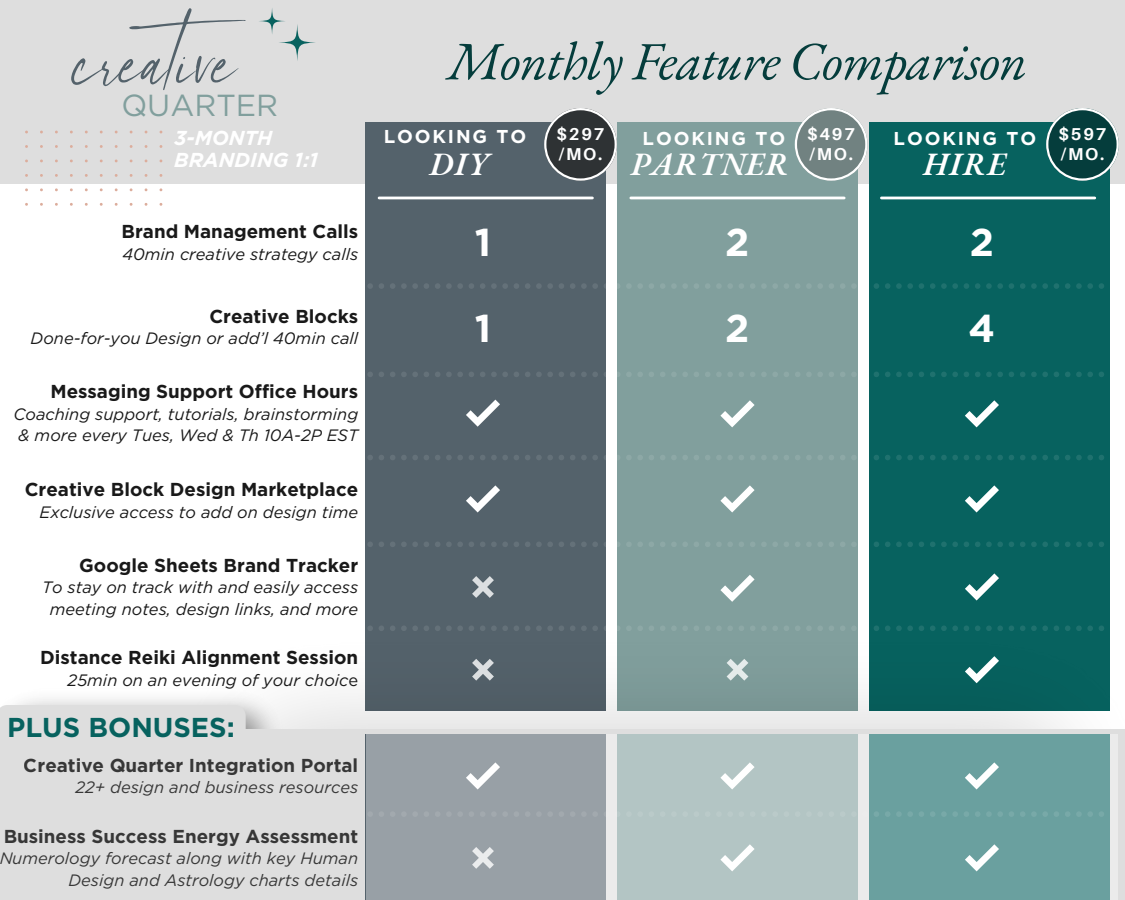
<style>
.page{position:relative;width:1125px;height:900px;background:#fff}
.page>*{position:absolute;margin:0;border:0;box-sizing:border-box;transform-origin:0 0}
.t1{font:169.05px "Teracotta";color:#54626b}
.t2{font:italic 53.85px "EB Garamond";letter-spacing:-.02em;color:#053d3c}
.t3{font:700 38.78px "Gotham";color:#fff}
.t4{font:italic 600 31.72px "EB Garamond";letter-spacing:.03em;color:#fff}
.t5{font:30.45px "Gotham";color:#819f9d}
.t6{font:700 27.3px "Gotham";color:#07625f}
.t7{font:italic 700 20.17px "Gotham";color:#fff}
.t8{font:700 18.75px "Gotham";color:#191919}
.t9{font:700 18.6px "Gotham";letter-spacing:.1em;color:#fff}
.t10{font:700 17.17px "Aileron";letter-spacing:.1em;color:#fff}
.t11{font:italic 16.5px/21.4px "Gotham";color:#191919}
.s1{font-style:normal}
</style>
<div class="page">
<div style="left:0;top:0;width:1125px;height:183px;background:#dedede"></div>
<div style="left:617px;top:123px;width:241px;height:588px;background:#819f9d"></div>
<div style="left:869px;top:123px;width:240px;height:588px;background:#07625f"></div>
<div style="left:366px;top:123px;width:240px;height:588px;background:#54626b"></div>
<img style="left:154px;top:626px;width:956px;height:103px">
<div style="left:0;top:729px;width:1125px;height:171px;background:#dedede"></div>
<svg style="left:366px;top:735px;width:751px;height:165px;background:#95aeb0"></svg>
<svg style="left:965px;top:573px;width:34px;height:27px"></svg>
<svg style="left:965px;top:844px;width:34px;height:27px"></svg>
<svg style="left:965px;top:656px;width:34px;height:27px"></svg>
<svg style="left:466px;top:400px;width:34px;height:27px"></svg>
<svg style="left:466px;top:762px;width:34px;height:27px"></svg>
<svg style="left:466px;top:485px;width:34px;height:27px"></svg>
<svg style="left:720px;top:762px;width:35px;height:27px"></svg>
<svg style="left:720px;top:485px;width:35px;height:27px"></svg>
<svg style="left:720px;top:575px;width:35px;height:27px"></svg>
<svg style="left:720px;top:844px;width:35px;height:27px"></svg>
<svg style="left:720px;top:400px;width:35px;height:27px"></svg>
<svg style="left:965px;top:762px;width:34px;height:27px"></svg>
<svg style="left:965px;top:485px;width:34px;height:27px"></svg>
<svg style="left:965px;top:400px;width:34px;height:27px"></svg>
<svg style="left:472px;top:576px;width:22px;height:22px"></svg>
<svg style="left:472px;top:847px;width:22px;height:22px"></svg>
<svg style="left:472px;top:659px;width:22px;height:22px"></svg>
<svg style="left:727px;top:659px;width:21px;height:22px"></svg>
<hr style="left:881px;top:197px;width:214px;height:2px;background:#fff">
<hr style="left:631px;top:197px;width:213px;height:2px;background:#fff">
<hr style="left:379px;top:197px;width:213px;height:2px;background:#fff">
<svg style="left:368px;top:283px;width:736px;height:6px"></svg>
<svg style="left:368px;top:455px;width:736px;height:5px"></svg>
<svg style="left:368px;top:542px;width:736px;height:5px"></svg>
<svg style="left:367px;top:811px;width:737px;height:6px;background:#98b0b2"></svg>
<svg style="left:367px;top:625px;width:737px;height:6px"></svg>
<svg style="left:368px;top:372px;width:736px;height:5px"></svg>
<svg style="left:25px;top:131px;width:137px;height:75px"></svg>
<svg style="left:278px;top:24px;width:38px;height:37px"></svg>
<svg style="left:258px;top:7px;width:27px;height:27px"></svg>
<svg style="left:544px;top:108px;width:73px;height:73px"></svg>
<svg style="left:795px;top:108px;width:72px;height:73px"></svg>
<svg style="left:1046px;top:108px;width:73px;height:73px"></svg>
<div style="left:0;top:705px;width:246px;height:24px;background:#dedede"></div>
<p class="t1" style="left:73px;top:1px;width:212px">creative</p>
<p class="t5" style="left:121px;top:86px;width:158px">QUARTER</p>
<p class="t7" style="left:174px;top:125px;width:100px">3-MONTH</p>
<h3 class="t7" style="left:174px;top:148px;width:145px">BRANDING 1:1</h3>
<h3 class="t8" style="left:122px;top:220px;width:238px">Brand Management Calls</h3>
<p class="t11" style="left:122px;top:243px;width:237px">40min creative strategy calls</p>
<p class="t8" style="left:209px;top:305px;width:150px">Creative Blocks</p>
<p class="t11" style="left:31px;top:328px;width:329px">Done-for-you Design or add’l 40min call</p>
<p class="t8" style="left:50px;top:380px;width:309px">Messaging Support Office Hours</p>
<p class="t11" style="left:13px;top:403px;width:346px">Coaching support, tutorials, brainstorming &amp; more every Tues, Wed &amp; Th 10A-2P EST</p>
<h6 class="t8" style="left:25px;top:478px;width:335px">Creative Block Design Marketplace</h6>
<p class="t11" style="left:40px;top:502px;width:320px">Exclusive access to add on design time</p>
<p class="t8" style="left:79px;top:554px;width:280px">Google Sheets Brand Tracker</p>
<p class="t11" style="left:42px;top:577px;width:318px;text-align:center">To stay on track with and easily access meeting notes, design links, and more</p>
<p class="t8" style="left:40px;top:646px;width:319px">Distance Reiki Alignment Session</p>
<p class="t11" style="left:68px;top:669px;width:292px">25min on an evening of your choic<span class="s1">e</span></p>
<p class="t6" style="left:7px;top:711px;width:229px">PLUS BONUSES:</p>
<p class="t8" style="left:24px;top:754px;width:336px">Creative Quarter Integration Portal</p>
<p class="t11" style="left:75px;top:776px;width:284px">22+ design and business resources</p>
<p class="t8" style="left:4px;top:825px;width:356px">Business Success Energy Assessment</p>
<p class="t11" style="left:-1px;top:848px;width:360px;text-align:right">Numerology forecast along with key Human<br>Design and Astrology charts details</p>
<h6 class="t2" style="left:448px;top:25px;width:581px">Monthly Feature Comparison</h6>
<p class="t10" style="left:556px;top:123px;width:50px">$297</p>
<h4 class="t10" style="left:559px;top:144px;width:45px">/MO.</h4>
<h6 class="t10" style="left:807px;top:123px;width:50px">$497</h6>
<h6 class="t10" style="left:809px;top:144px;width:45px">/MO.</h6>
<p class="t9" style="left:384px;top:125px;width:144px">LOOKING TO</p>
<p class="t9" style="left:643px;top:127px;width:144px">LOOKING TO</p>
<p class="t9" style="left:894px;top:127px;width:144px">LOOKING TO</p>
<p class="t4" style="left:430px;top:143px;width:60px">DIY</p>
<p class="t4" style="left:631px;top:143px;width:160px">PARTNER</p>
<h1 class="t4" style="left:923px;top:143px;width:84px">HIRE</h1>
<h6 class="t3" style="left:475px;top:219px;width:18px">1</h6>
<h3 class="t3" style="left:725px;top:219px;width:26px">2</h3>
<p class="t3" style="left:970px;top:219px;width:26px">2</p>
<p class="t3" style="left:475px;top:305px;width:18px">1</p>
<p class="t3" style="left:725px;top:305px;width:26px">2</p>
<p class="t3" style="left:968px;top:305px;width:28px">4</p>
<h2 class="t10" style="left:1058px;top:123px;width:50px">$597</h2>
<p class="t10" style="left:1061px;top:144px;width:45px">/MO.</p>
</div>
